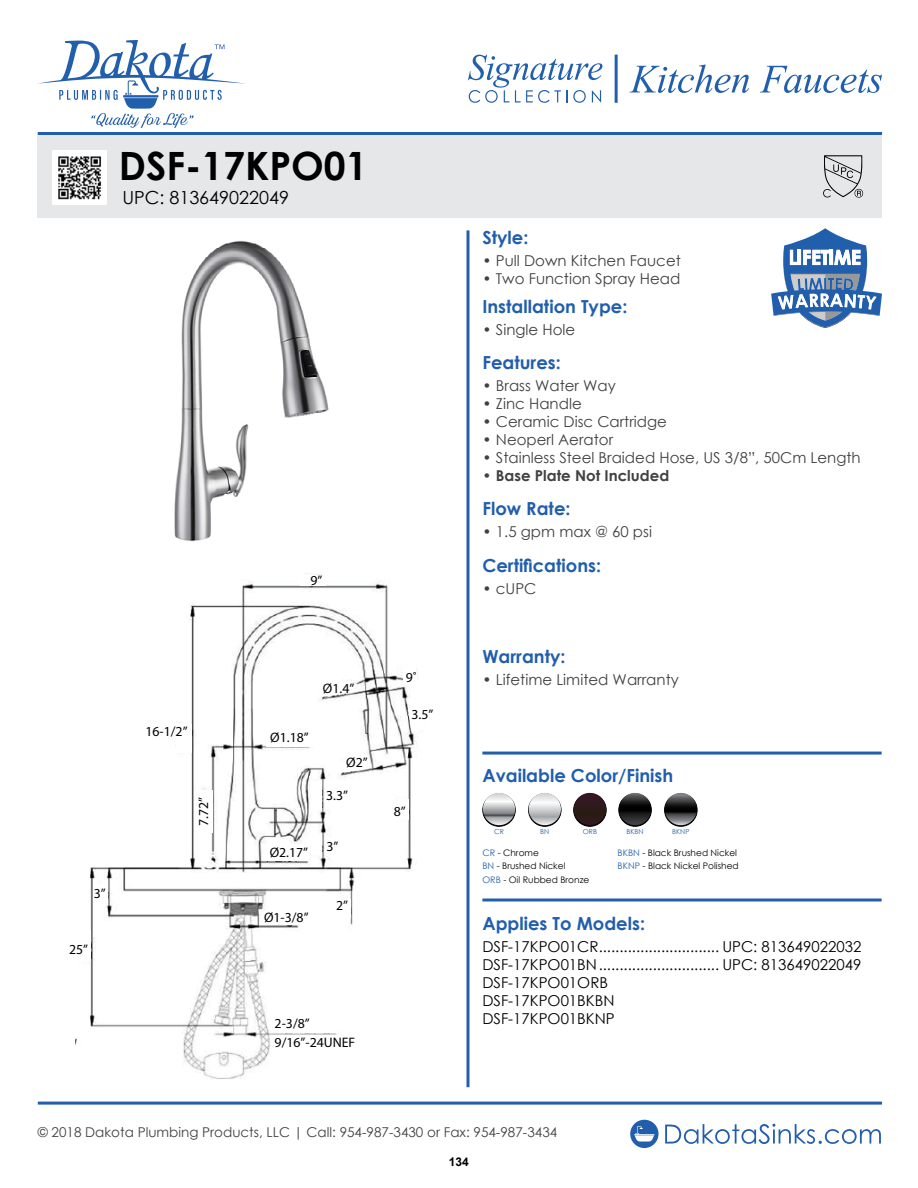
<style>
.page{position:relative;width:918px;height:1188px;background:#fff}
.page>*{position:absolute;margin:0;border:0;box-sizing:border-box;transform-origin:0 0}
.t1{font:700 39px "Century Gothic";color:#000}
.t2{font:700 18px "Century Gothic";color:#215eac}
.t3{font:18px "Century Gothic";color:#000}
.t4{font:15px "Century Gothic";color:#414042}
.t5{font:15px/18px "Century Gothic";color:#000}
.t6{font:700 15px "Century Gothic";color:#414042}
.t7{font:13.8px/18.8px "Myriad Pro";color:#000}
.t8{font:13.5px "Century Gothic";color:#414042}
.t9{font:700 12px "Arial";color:#000}
.t10{font:9px/13.5px "Century Gothic";color:#000}
.t11{font:6.9px "Century Gothic";color:#215eac}
.s1{color:#215eac}
</style>
<div class="page">
<svg style="left:38px;top:40px;width:207px;height:88px"></svg>
<svg style="left:665px;top:1124px;width:216px;height:20px"></svg>
<svg style="left:630px;top:1120px;width:29px;height:28px"></svg>
<div style="left:38px;top:134px;width:844px;height:84px;background:#e6e7e8"></div>
<hr style="left:615px;top:55px;width:3px;height:48px;background:#215eac">
<svg style="left:468px;top:55px;width:135px;height:48px"></svg>
<hr style="left:38px;top:132px;width:844px;height:3px;background:#215eac">
<hr style="left:38px;top:1102px;width:844px;height:3px;background:#215eac">
<svg style="left:466px;top:230px;width:4px;height:857px;background:#5886c0"></svg>
<svg style="left:629px;top:64px;width:120px;height:29px"></svg>
<svg style="left:760px;top:66px;width:122px;height:27px"></svg>
<svg style="left:823px;top:155px;width:40px;height:43px"></svg>
<img style="left:174px;top:240px;width:155px;height:302px">
<img style="left:75px;top:573px;width:342px;height:506px">
<div style="left:270px;top:908px;width:33px;height:17px;background:#fff"></div>
<div style="left:283px;top:1016px;width:55px;height:17px;background:#fff"></div>
<div style="left:271px;top:1035px;width:85px;height:16px;background:#fff"></div>
<div style="left:325px;top:900px;width:25px;height:18px;background:#fff"></div>
<div style="left:94px;top:884px;width:14px;height:18px;background:#fff"></div>
<div style="left:176px;top:725px;width:16px;height:28px;background:#fff"></div>
<div style="left:266px;top:734px;width:47px;height:12px;background:#fff"></div>
<div style="left:311px;top:781px;width:11px;height:29px;background:#fff"></div>
<div style="left:300px;top:575px;width:25px;height:11px;background:#fff"></div>
<svg style="left:318px;top:681px;width:36px;height:16px"></svg>
<svg style="left:332px;top:758px;width:36px;height:16px"></svg>
<svg style="left:407px;top:698px;width:10px;height:34px"></svg>
<svg style="left:401px;top:664px;width:17px;height:21px"></svg>
<div style="left:311px;top:834px;width:11px;height:21px;background:#fff"></div>
<div style="left:264px;top:850px;width:45px;height:11px;background:#fff"></div>
<div style="left:397px;top:799px;width:12px;height:21px;background:#fff"></div>
<div style="left:77px;top:930px;width:14px;height:31px;background:#fff"></div>
<div style="left:196px;top:790px;width:16px;height:43px;background:#fff"></div>
<svg style="left:482px;top:898px;width:400px;height:4px;background:#5886c0"></svg>
<hr style="left:482px;top:752px;width:400px;height:3px;background:#215eac">
<svg style="left:771px;top:228px;width:111px;height:100px"></svg>
<img style="left:53px;top:150px;width:54px;height:54px">
<svg style="left:574px;top:794px;width:32px;height:32px"></svg>
<div style="left:573px;top:793px;width:34px;height:34px;border:1px solid #000;border-radius:50%"></div>
<div style="left:574px;top:793px;width:32px;height:32px;background:#2f191b;border-radius:16px"></div>
<svg style="left:483px;top:794px;width:32px;height:32px"></svg>
<div style="left:482px;top:793px;width:34px;height:34px;border:1px solid #000;border-radius:50%"></div>
<svg style="left:483px;top:793px;width:32px;height:32px"></svg>
<svg style="left:529px;top:794px;width:32px;height:32px"></svg>
<div style="left:528px;top:793px;width:33px;height:34px;border:1px solid #000;border-radius:50%"></div>
<svg style="left:529px;top:793px;width:32px;height:32px"></svg>
<svg style="left:619px;top:794px;width:32px;height:32px"></svg>
<div style="left:618px;top:793px;width:34px;height:34px;border:1px solid #000;border-radius:50%"></div>
<svg style="left:619px;top:793px;width:32px;height:32px"></svg>
<svg style="left:665px;top:794px;width:32px;height:32px"></svg>
<div style="left:664px;top:793px;width:33px;height:34px;border:1px solid #000;border-radius:50%"></div>
<svg style="left:665px;top:793px;width:32px;height:32px"></svg>
<h1 class="t1" style="left:119px;top:136px;width:250px">DSF-17KPO01</h1>
<p class="t3" style="left:122px;top:185px;width:168px">UPC: 813649022049</p>
<p class="t7" style="left:94px;top:884px;width:13px">3”</p>
<p class="t7" style="left:69px;top:940px;width:21px">25”</p>
<p class="t7" style="left:145px;top:722px;width:44px">16-1/2”</p>
<p class="t7" style="left:194px;top:826px;width:30px;rotate:-90deg">7.72”</p>
<p class="t7" style="left:310px;top:570px;width:13px">9”</p>
<p class="t7" style="left:323px;top:678px;width:33px">Ø1.4”</p>
<p class="t7" style="left:270px;top:727px;width:40px">Ø1.18”</p>
<p class="t7" style="left:346px;top:753px;width:23px">Ø2”</p>
<p class="t7" style="left:326px;top:785px;width:23px">3.3”</p>
<p class="t7" style="left:270px;top:843px;width:40px">Ø2.17”</p>
<p class="t7" style="left:327px;top:837px;width:13px">3”</p>
<p class="t7" style="left:264px;top:908px;width:46px">Ø1-3/8”</p>
<p class="t7" style="left:336px;top:896px;width:13px">2”</p>
<p class="t7" style="left:406px;top:668px;width:13px">9˚</p>
<p class="t7" style="left:412px;top:705px;width:23px">3.5”</p>
<p class="t7" style="left:394px;top:801px;width:13px">8”</p>
<p class="t7" style="left:275px;top:1014px;width:82px">2-3/8”<br>9/16”-24UNEF</p>
<p class="t2" style="left:482px;top:224px;width:48px">Style:</p>
<p class="t4" style="left:482px;top:250px;width:200px">• Pull Down Kitchen Faucet</p>
<p class="t4" style="left:482px;top:268px;width:199px">• Two Function Spray Head</p>
<p class="t2" style="left:482px;top:293px;width:147px">Installation Type:</p>
<p class="t4" style="left:482px;top:319px;width:94px">• Single Hole</p>
<p class="t2" style="left:482px;top:349px;width:80px">Features:</p>
<p class="t4" style="left:482px;top:376px;width:135px">• Brass Water Way</p>
<p class="t4" style="left:482px;top:394px;width:101px">• Zinc Handle</p>
<p class="t4" style="left:482px;top:412px;width:186px">• Ceramic Disc Cartridge</p>
<p class="t4" style="left:482px;top:430px;width:132px">• Neoperl Aerator</p>
<p class="t4" style="left:482px;top:448px;width:380px">• Stainless Steel Braided Hose, US 3/8”, 50Cm Length</p>
<p class="t6" style="left:482px;top:465px;width:188px">• Base Plate Not Included</p>
<p class="t2" style="left:482px;top:495px;width:90px">Flow Rate:</p>
<p class="t4" style="left:482px;top:521px;width:171px">• 1.5 gpm max @ 60 psi</p>
<p class="t2" style="left:482px;top:552px;width:120px">Certifications:</p>
<p class="t4" style="left:482px;top:578px;width:56px">• cUPC</p>
<p class="t2" style="left:482px;top:643px;width:85px">Warranty:</p>
<p class="t4" style="left:482px;top:669px;width:198px">• Lifetime Limited Warranty</p>
<p class="t2" style="left:482px;top:762px;width:192px">Available Color/Finish</p>
<p class="t11" style="left:494px;top:827px;width:11px">CR</p>
<p class="t11" style="left:540px;top:827px;width:11px">BN</p>
<p class="t10" style="left:482px;top:846px;width:108px"><span class="s1">CR</span> - Chrome<br><span class="s1">BN</span> - Brushed Nickel<br><span class="s1">ORB</span> - Oil Rubbed Bronze</p>
<p class="t10" style="left:618px;top:846px;width:123px"><span class="s1">BKBN</span> - Black Brushed Nickel<br><span class="s1">BKNP</span> - Black Nickel Polished</p>
<p class="t11" style="left:583px;top:827px;width:16px">ORB</p>
<p class="t11" style="left:626px;top:827px;width:19px">BKBN</p>
<p class="t11" style="left:672px;top:827px;width:19px">BKNP</p>
<p class="t2" style="left:482px;top:909px;width:164px">Applies To Models:</p>
<p class="t5" style="left:482px;top:937px;width:380px">DSF-17KPO01CR............................. UPC: 813649022032<br>DSF-17KPO01BN............................. UPC: 813649022049<br>DSF-17KPO01ORB<br>DSF-17KPO01BKBN<br>DSF-17KPO01BKNP</p>
<p class="t8" style="left:38px;top:1122px;width:521px">© 2018 Dakota Plumbing Products, LLC | Call: 954-987-3430 or Fax: 954-987-3434</p>
<p class="t9" style="left:449px;top:1154px;width:22px">134</p>
</div>
